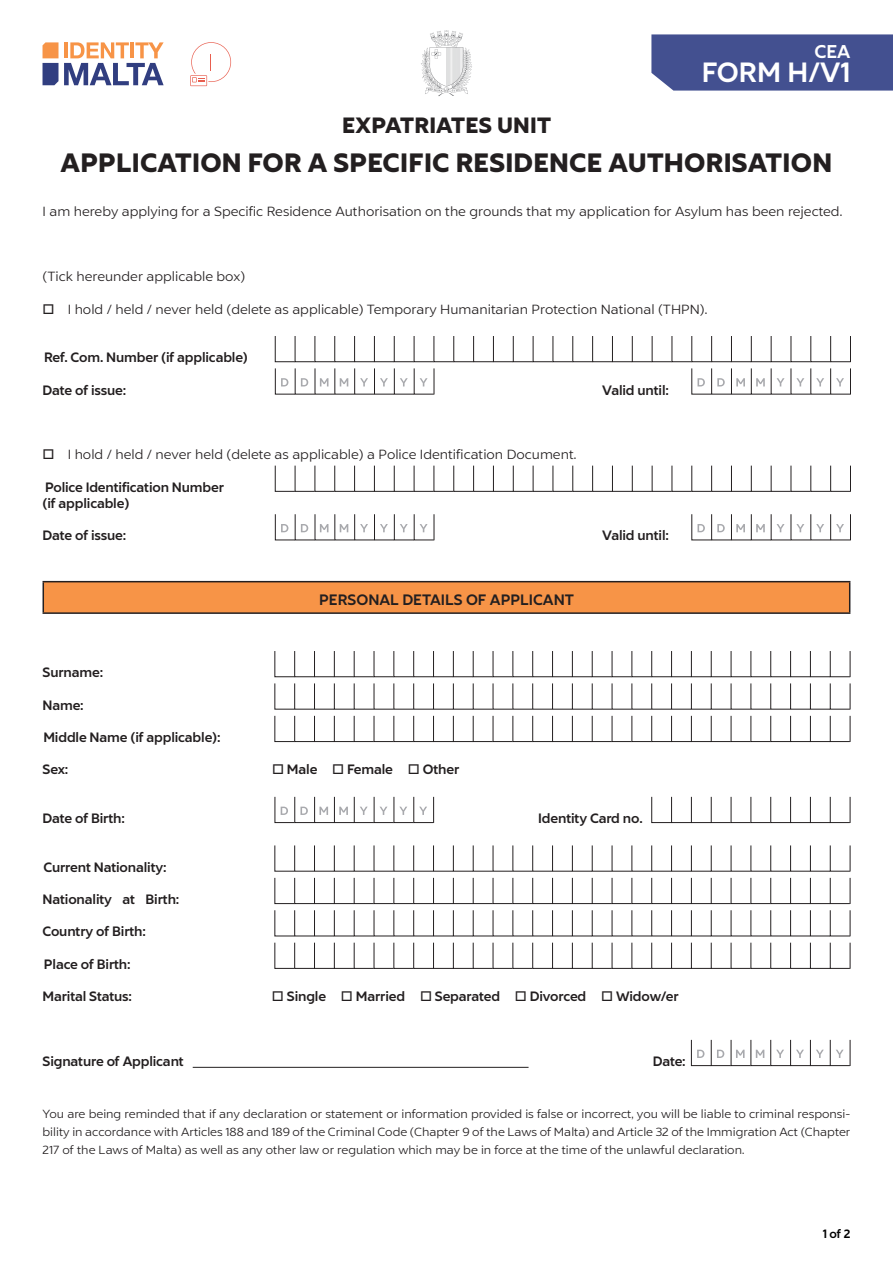
<style>
.page{position:relative;width:893px;height:1263px;background:#fff}
.page>*{position:absolute;margin:0;border:0;box-sizing:border-box;transform-origin:0 0}
.t1{font:700 27.75px "Liszt FY";color:#fff}
.t2{font:900 27px "Liszt FY";letter-spacing:.01em;color:#231f20}
.t3{font:900 22.5px "Liszt FY";letter-spacing:.01em;color:#231f20}
.t4{font:700 18.45px "Liszt FY";color:#fff}
.t5{font:700 15px "Liszt FY";color:#231f20}
.t6{font:700 13.5px "Liszt FY";letter-spacing:-.01em;color:#231f20}
.t7{font:13.5px "Liszt FY";color:#231f20}
.t8{font:12px/18px "Liszt FY";color:#231f20;text-align:justify}
.Default{font:700 12px "Liszt FY";color:#000}
</style>
<div class="page">
<div style="left:651px;top:34px;width:242px;height:57px;background:#435090"></div>
<svg style="left:64px;top:42px;width:100px;height:43px"></svg>
<svg style="left:43px;top:42px;width:15px;height:43px"></svg>
<svg style="left:421px;top:31px;width:51px;height:65px"></svg>
<hr style="left:193px;top:1067px;width:336px;height:1px;background:#231f20">
<svg style="left:274px;top:651px;width:577px;height:26px"></svg>
<svg style="left:274px;top:683px;width:577px;height:59px"></svg>
<svg style="left:274px;top:796px;width:160px;height:27px"></svg>
<svg style="left:651px;top:796px;width:200px;height:27px"></svg>
<svg style="left:274px;top:845px;width:577px;height:124px"></svg>
<svg style="left:691px;top:1039px;width:160px;height:27px"></svg>
<svg style="left:190px;top:42px;width:41px;height:44px"></svg>
<div style="left:43px;top:582px;width:807px;height:31px;background:#f79447"></div>
<hr style="left:43px;top:581px;width:807px;height:1px;background:#231f20">
<hr style="left:43px;top:582px;width:1px;height:30px;background:#231f20">
<hr style="left:849px;top:582px;width:1px;height:30px;background:#231f20">
<hr style="left:43px;top:612px;width:807px;height:2px;background:#231f20">
<svg style="left:274px;top:336px;width:577px;height:26px"></svg>
<svg style="left:275px;top:368px;width:160px;height:27px"></svg>
<svg style="left:691px;top:368px;width:160px;height:27px"></svg>
<svg style="left:274px;top:465px;width:577px;height:27px"></svg>
<svg style="left:275px;top:514px;width:160px;height:27px"></svg>
<svg style="left:691px;top:514px;width:160px;height:27px"></svg>
<p class="t4" style="left:814px;top:40px;width:38px">CEA</p>
<p class="t1" style="left:702px;top:55px;width:150px">FORM H/V1</p>
<p class="t3" style="left:342px;top:111px;width:210px">EXPATRIATES UNIT</p>
<p class="t2" style="left:61px;top:145px;width:773px">APPLICATION FOR A SPECIFIC RESIDENCE AUTHORISATION</p>
<p class="t7" style="left:43px;top:204px;width:801px">I am hereby applying for a Specific Residence Authorisation on the grounds that my application for Asylum has been rejected.</p>
<p class="t7" style="left:43px;top:268px;width:204px">(Tick hereunder applicable box)</p>
<p class="t7" style="left:43px;top:301px;width:666px">□ I hold / held / never held (delete as applicable) Temporary Humanitarian Protection National (THPN).</p>
<p class="t6" style="left:44px;top:349px;width:205px">Ref. Com. Number (if applicable)</p>
<p class="t6" style="left:43px;top:381px;width:85px">Date of issue:</p>
<p class="t6" style="left:602px;top:381px;width:68px">Valid until:</p>
<p class="t7" style="left:43px;top:447px;width:535px">□ I hold / held / never held (delete as applicable) a Police Identification Document.</p>
<p class="t6" style="left:45px;top:479px;width:180px">Police Identification Number</p>
<p class="t6" style="left:43px;top:495px;width:88px">(if applicable)</p>
<p class="t6" style="left:43px;top:527px;width:85px">Date of issue:</p>
<p class="t6" style="left:602px;top:527px;width:68px">Valid until:</p>
<p class="t5" style="left:319px;top:590px;width:256px">PERSONAL DETAILS OF APPLICANT</p>
<p class="t6" style="left:43px;top:664px;width:62px">Surname:</p>
<p class="t6" style="left:43px;top:696px;width:43px">Name:</p>
<p class="t6" style="left:43px;top:729px;width:179px">Middle Name (if applicable):</p>
<p class="t6" style="left:43px;top:761px;width:27px">Sex:</p>
<p class="t6" style="left:272px;top:761px;width:189px">□ Male □ Female □ Other</p>
<p class="t6" style="left:43px;top:810px;width:84px">Date of Birth:</p>
<p class="t6" style="left:538px;top:810px;width:106px">Identity Card no.</p>
<p class="t6" style="left:43px;top:858px;width:125px">Current Nationality:</p>
<p class="t6" style="left:43px;top:891px;width:138px">Nationality at Birth:</p>
<p class="t6" style="left:43px;top:923px;width:105px">Country of Birth:</p>
<p class="t6" style="left:44px;top:956px;width:88px">Place of Birth:</p>
<p class="t6" style="left:43px;top:988px;width:91px">Marital Status:</p>
<p class="t6" style="left:272px;top:988px;width:408px">□ Single □ Married □ Separated □ Divorced □ Widow/er</p>
<p class="t6" style="left:43px;top:1053px;width:143px">Signature of Applicant</p>
<p class="t6" style="left:653px;top:1053px;width:35px">Date:</p>
<p class="t8" style="left:43px;top:1105px;width:809px">You are being reminded that if any declaration or statement or information provided is false or incorrect, you will be liable to criminal responsi&shy;bility in accordance with Articles 188 and 189 of the Criminal Code (Chapter 9 of the Laws of Malta) and Article 32 of the Immigration Act (Chapter 217 of the Laws of Malta) as well as any other law or regulation which may be in force at the time of the unlawful declaration.</p>
<p class="Default" style="left:823px;top:1226px;width:29px">1 of 2</p>
</div>
